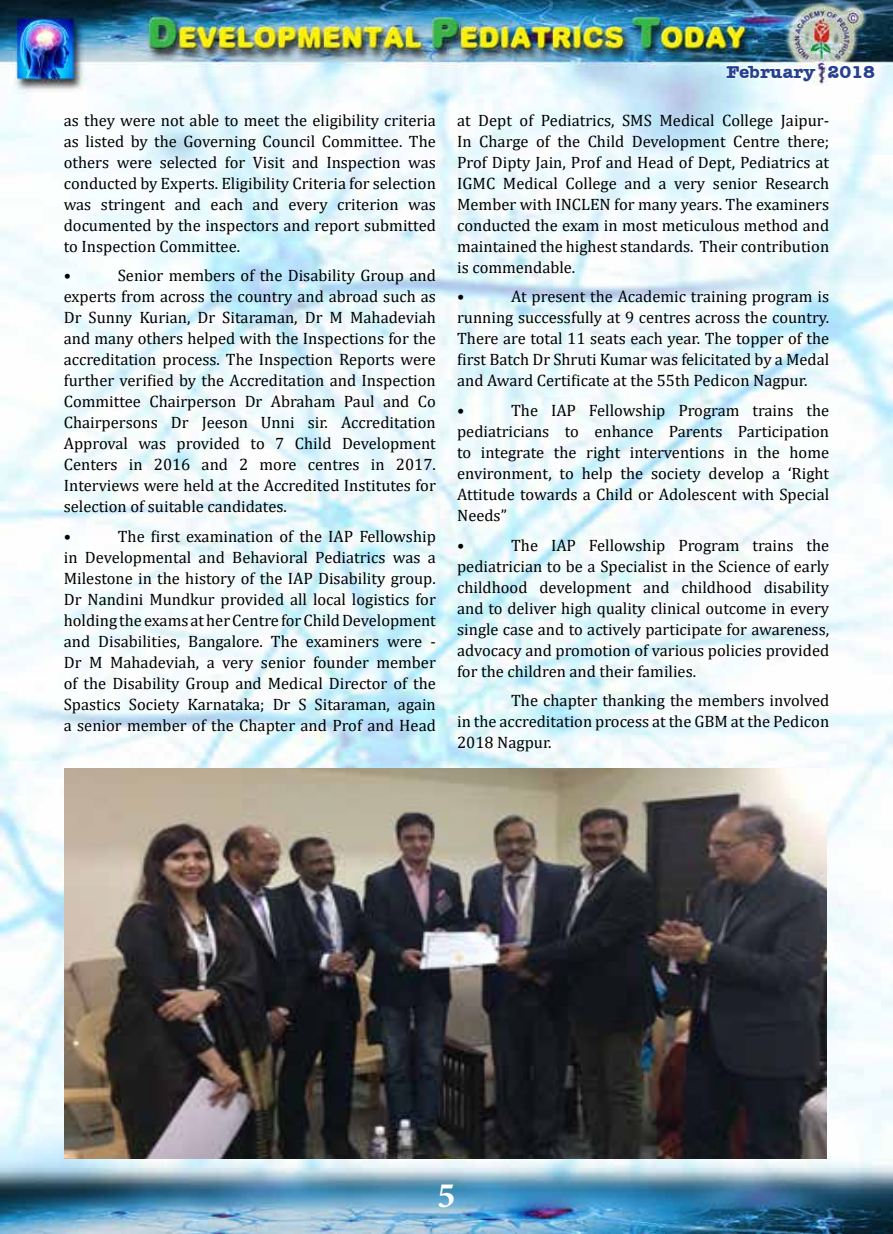
<style>
.page{position:relative;width:893px;height:1234px;background:#fff}
.page>*{position:absolute;margin:0;border:0;box-sizing:border-box;transform-origin:0 0}
.t1{font:700 36px "Minion Pro";color:#fff}
.t2{font:700 18px "Amer Typewriter IT Cby BT";color:#25408f}
.t3{font:16.5px/21px "Cambria";color:#000;text-align:justify}
</style>
<div class="page">
<img style="left:0;top:0;width:893px;height:1233px">
<svg style="left:725px;top:63px;width:93px;height:20px"></svg>
<svg style="left:826px;top:64px;width:50px;height:16px"></svg>
<img style="left:65px;top:767px;width:761px;height:390px">
<p class="t3" style="left:64px;top:109px;width:374px">as they were not able to meet the eligibility criteria as listed by the Governing Council Committee. The others were selected for Visit and Inspection was conducted by Experts. Eligibility Criteria for selection was stringent and each and every criterion was documented by the inspectors and report submitted to Inspection Committee.</p>
<p class="t3" style="left:64px;top:265px;width:9px">•</p>
<p class="t3" style="left:64px;top:265px;width:374px;text-indent:54px">Senior members of the Disability Group and experts from across the country and abroad such as Dr Sunny Kurian, Dr Sitaraman, Dr M Mahadeviah and many others helped with the Inspections for the accreditation process. The Inspection Reports were further verified by the Accreditation and Inspection Committee Chairperson Dr Abraham Paul and Co Chairpersons Dr Jeeson Unni sir. Accreditation Approval was provided to 7 Child Development Centers in 2016 and 2 more centres in 2017.<br>Interviews were held at the Accredited Institutes for selection of suitable candidates.</p>
<p class="t3" style="left:64px;top:525px;width:9px">•</p>
<p class="t3" style="left:64px;top:525px;width:374px;text-indent:54px">The first examination of the IAP Fellowship in Developmental and Behavioral Pediatrics was a Milestone in the history of the IAP Disability group.<br>Dr Nandini Mundkur provided all local logistics for holding the exams at her Centre for Child Development and Disabilities, Bangalore. The examiners were - Dr M Mahadeviah, a very senior founder member of the Disability Group and Medical Director of the Spastics Society Karnataka; Dr S Sitaraman, again a senior member of the Chapter and Prof and Head</p>
<p class="t2" style="left:727px;top:60px;width:150px">February 2018</p>
<p class="t3" style="left:457px;top:109px;width:374px">at Dept of Pediatrics, SMS Medical College Jaipur-In Charge of the Child Development Centre there; Prof Dipty Jain, Prof and Head of Dept, Pediatrics at IGMC Medical College and a very senior Research Member with INCLEN for many years. The examiners conducted the exam in most meticulous method and maintained the highest standards. Their contribution is commendable.</p>
<p class="t3" style="left:457px;top:286px;width:9px">•</p>
<p class="t3" style="left:457px;top:286px;width:374px;text-indent:54px">At present the Academic training program is running successfully at 9 centres across the country.<br>There are total 11 seats each year. The topper of the first Batch Dr Shruti Kumar was felicitated by a Medal and Award Certificate at the 55th Pedicon Nagpur.</p>
<p class="t3" style="left:457px;top:399px;width:9px">•</p>
<p class="t3" style="left:457px;top:399px;width:374px;text-indent:54px">The IAP Fellowship Program trains the pediatricians to enhance Parents Participation to integrate the right interventions in the home environment, to help the society develop a ‘Right Attitude towards a Child or Adolescent with Special Needs”</p>
<p class="t3" style="left:457px;top:534px;width:9px">•</p>
<p class="t3" style="left:457px;top:534px;width:374px;text-indent:54px">The IAP Fellowship Program trains the pediatrician to be a Specialist in the Science of early childhood development and childhood disability and to deliver high quality clinical outcome in every single case and to actively participate for awareness, advocacy and promotion of various policies provided for the children and their families.</p>
<p class="t3" style="left:457px;top:690px;width:374px;text-indent:54px">The chapter thanking the members involved in the accreditation process at the GBM at the Pedicon 2018 Nagpur.</p>
<h1 class="t1" style="left:437px;top:1169px;width:19px">5</h1>
</div>
